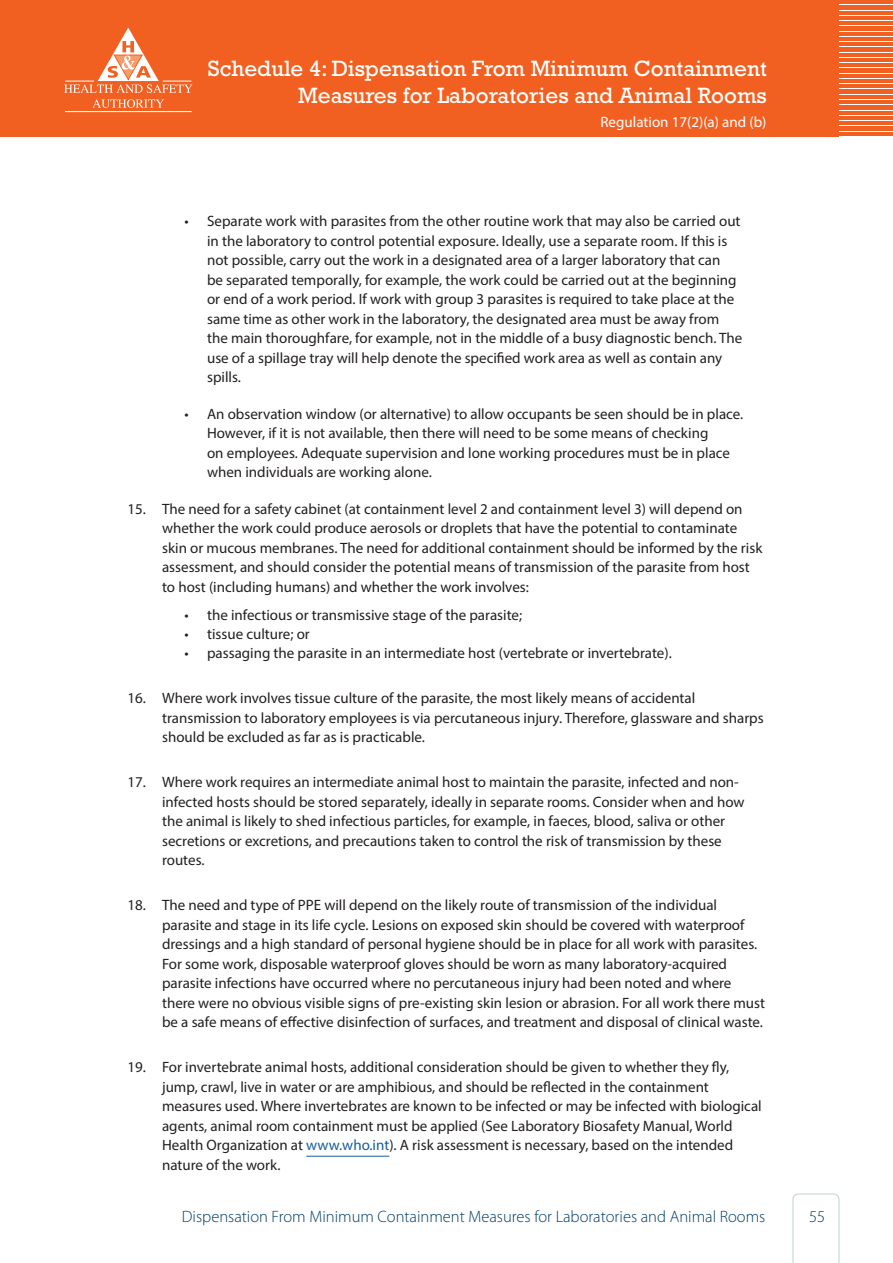
<style>
.page{position:relative;width:893px;height:1263px;background:#fff}
.page>*{position:absolute;margin:0;border:0;box-sizing:border-box;transform-origin:0 0}
.t1{font:22.5px/27px "Rockwell Std";color:#fff;text-align:right}
.t2{font:300 16.5px "Myriad Pro";color:#003d68}
.Body_heading{font:15px/19.5px "Myriad Pro";color:#231f20}
.Body_text_1{font:15px "Myriad Pro";color:#fff}
.s1{color:#175d9e}
</style>
<div class="page">
<svg style="left:793px;top:1194px;width:46px;height:69px"></svg>
<div style="left:0;top:0;width:893px;height:137px;background:#f26021"></div>
<hr style="left:306px;top:1156px;width:83px;height:1px;background:#175d9e">
<hr style="left:839px;top:5px;width:54px;height:1px;background:#fff">
<hr style="left:839px;top:10px;width:54px;height:1px;background:#fff">
<hr style="left:839px;top:15px;width:54px;height:1px;background:#fff">
<hr style="left:839px;top:20px;width:54px;height:1px;background:#fff">
<hr style="left:839px;top:26px;width:54px;height:1px;background:#fff">
<hr style="left:839px;top:31px;width:54px;height:1px;background:#fff">
<hr style="left:839px;top:36px;width:54px;height:1px;background:#fff">
<hr style="left:839px;top:41px;width:54px;height:1px;background:#fff">
<hr style="left:839px;top:47px;width:54px;height:1px;background:#fff">
<hr style="left:839px;top:52px;width:54px;height:1px;background:#fff">
<hr style="left:839px;top:57px;width:54px;height:1px;background:#fff">
<hr style="left:839px;top:62px;width:54px;height:1px;background:#fff">
<hr style="left:839px;top:68px;width:54px;height:1px;background:#fff">
<hr style="left:839px;top:73px;width:54px;height:1px;background:#fff">
<hr style="left:839px;top:78px;width:54px;height:1px;background:#fff">
<hr style="left:839px;top:83px;width:54px;height:1px;background:#fff">
<hr style="left:839px;top:89px;width:54px;height:1px;background:#fff">
<hr style="left:839px;top:94px;width:54px;height:1px;background:#fff">
<hr style="left:839px;top:99px;width:54px;height:1px;background:#fff">
<hr style="left:839px;top:104px;width:54px;height:1px;background:#fff">
<hr style="left:839px;top:110px;width:54px;height:1px;background:#fff">
<hr style="left:839px;top:115px;width:54px;height:1px;background:#fff">
<hr style="left:839px;top:120px;width:54px;height:1px;background:#fff">
<hr style="left:839px;top:125px;width:54px;height:1px;background:#fff">
<hr style="left:839px;top:131px;width:54px;height:1px;background:#fff">
<hr style="left:839px;top:136px;width:54px;height:1px;background:#fff">
<svg style="left:64px;top:28px;width:129px;height:65px"></svg>
<svg style="left:92px;top:99px;width:72px;height:9px"></svg>
<hr style="left:65px;top:111px;width:126px;height:1px;background:#fff">
<p class="t1" style="left:208px;top:55px;width:560px">Schedule 4: Dispensation From Minimum Containment<br>Measures for Laboratories and Animal Rooms</p>
<p class="Body_text_1" style="left:600px;top:113px;width:167px">Regulation 17(2)(a) and (b)</p>
<p class="Body_heading" style="left:207px;top:211px;width:537px;text-indent:-22px">• Separate work with parasites from the other routine work that may also be carried out in the laboratory to control potential exposure. Ideally, use a separate room. If this is not possible, carry out the work in a designated area of a larger laboratory that can<br>be separated temporally, for example, the work could be carried out at the beginning or end of a work period. If work with group 3 parasites is required to take place at the same time as other work in the laboratory, the designated area must be away from the main thoroughfare, for example, not in the middle of a busy diagnostic bench. The use of a spillage tray will help denote the specified work area as well as contain any spills.</p>
<p class="Body_heading" style="left:207px;top:403px;width:536px;text-indent:-22px">• An observation window (or alternative) to allow occupants be seen should be in place.<br>However, if it is not available, then there will need to be some means of checking<br>on employees. Adequate supervision and lone working procedures must be in place when individuals are working alone.</p>
<p class="Body_heading" style="left:162px;top:498px;width:602px;text-indent:-34px">15. The need for a safety cabinet (at containment level 2 and containment level 3) will depend on whether the work could produce aerosols or droplets that have the potential to contaminate skin or mucous membranes. The need for additional containment should be informed by the risk assessment, and should consider the potential means of transmission of the parasite from host to host (including humans) and whether the work involves:</p>
<p class="Body_heading" style="left:185px;top:604px;width:339px">• the infectious or transmissive stage of the parasite;</p>
<p class="Body_heading" style="left:185px;top:623px;width:127px">• tissue culture; or</p>
<p class="Body_heading" style="left:185px;top:643px;width:487px">• passaging the parasite in an intermediate host (vertebrate or invertebrate).</p>
<p class="Body_heading" style="left:162px;top:688px;width:603px;text-indent:-34px">16. Where work involves tissue culture of the parasite, the most likely means of accidental transmission to laboratory employees is via percutaneous injury. Therefore, glassware and sharps should be excluded as far as is practicable.</p>
<p class="Body_heading" style="left:162px;top:772px;width:584px;text-indent:-34px">17. Where work requires an intermediate animal host to maintain the parasite, infected and non&shy;infected hosts should be stored separately, ideally in separate rooms. Consider when and how the animal is likely to shed infectious particles, for example, in faeces, blood, saliva or other secretions or excretions, and precautions taken to control the risk of transmission by these routes.</p>
<p class="Body_heading" style="left:162px;top:895px;width:604px;text-indent:-34px">18. The need and type of PPE will depend on the likely route of transmission of the individual parasite and stage in its life cycle. Lesions on exposed skin should be covered with waterproof dressings and a high standard of personal hygiene should be in place for all work with parasites.<br>For some work, disposable waterproof gloves should be worn as many laboratory-acquired parasite infections have occurred where no percutaneous injury had been noted and where there were no obvious visible signs of pre-existing skin lesion or abrasion. For all work there must be a safe means of effective disinfection of surfaces, and treatment and disposal of clinical waste.</p>
<p class="Body_heading" style="left:162px;top:1057px;width:601px;text-indent:-34px">19. For invertebrate animal hosts, additional consideration should be given to whether they fly, jump, crawl, live in water or are amphibious, and should be reflected in the containment measures used. Where invertebrates are known to be infected or may be infected with biological agents, animal room containment must be applied (See Laboratory Biosafety Manual, World Health Organization at <span class="s1">www.who.int</span>). A risk assessment is necessary, based on the intended nature of the work.</p>
<p class="t2" style="left:182px;top:1207px;width:585px">Dispensation From Minimum Containment Measures for Laboratories and Animal Rooms</p>
<p class="t2" style="left:809px;top:1207px;width:18px">55</p>
</div>
